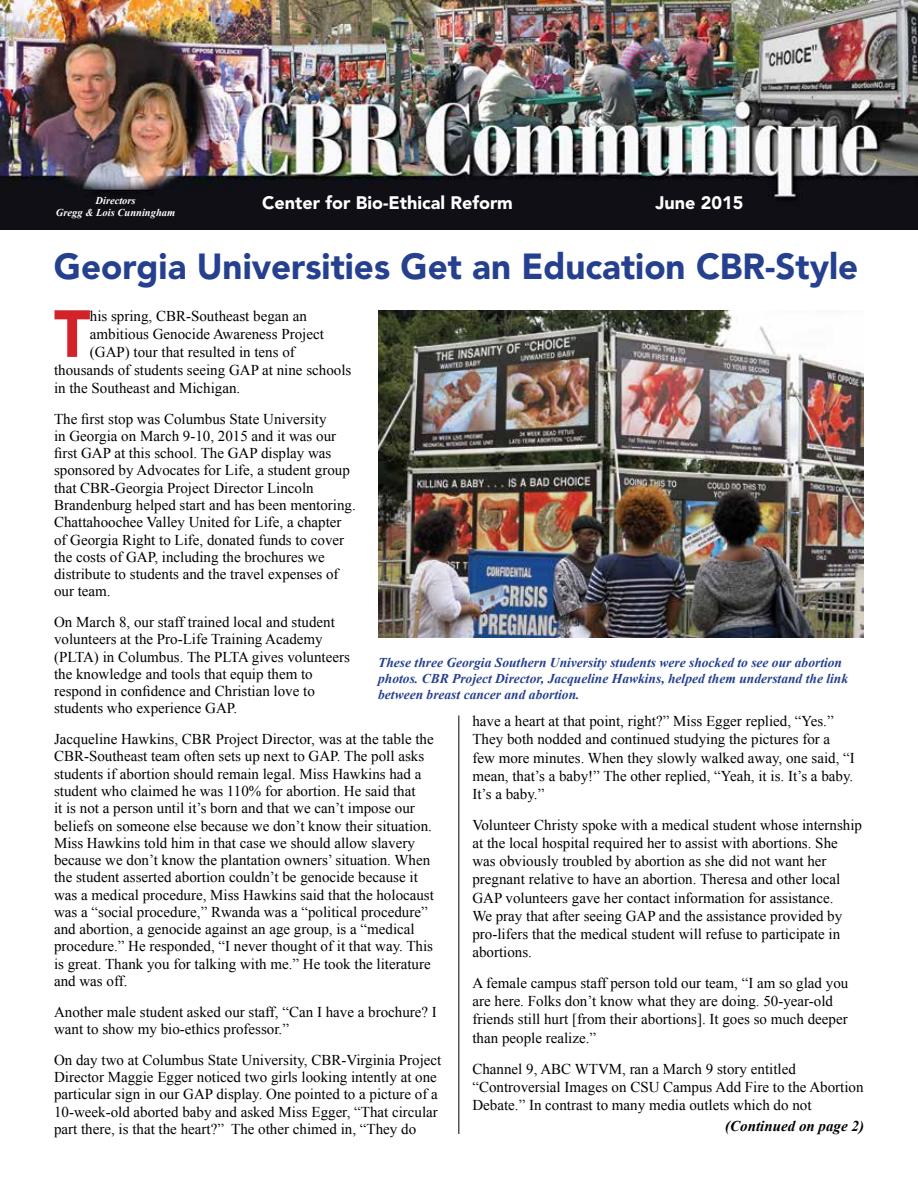
<style>
.page{position:relative;width:918px;height:1188px;background:#fff}
.page>*{position:absolute;margin:0;border:0;box-sizing:border-box;transform-origin:0 0}
.t1{font:900 65.85px "Avenir";color:#d2232a;scale:.96 1}
.t2{font:900 36px "Avenir";color:#25408f}
.t3{font:900 18px "Avenir";color:#fff}
.t4{font:15px/17.2px "Times New Roman";color:#000}
.t5{font:italic 700 15px "Times New Roman";color:#000}
.t6{font:italic 700 13.5px/16.2px "Times New Roman";color:#25408f}
.t7{font:italic 700 10.5px "Times New Roman";color:#fff}
</style>
<div class="page">
<img style="left:0;top:0;width:918px;height:230px">
<hr style="left:458px;top:716px;width:1px;height:418px;background:#000">
<img style="left:378px;top:310px;width:486px;height:327px">
<p class="t7" style="left:96px;top:194px;width:42px">Directors</p>
<p class="t3" style="left:262px;top:192px;width:252px">Center for Bio-Ethical Reform</p>
<p class="t3" style="left:656px;top:192px;width:89px">June 2015</p>
<p class="t7" style="left:56px;top:207px;width:121px">Gregg &amp; Lois Cunningham</p>
<h2 class="t2" style="left:54px;top:244px;width:806px">Georgia Universities Get an Education CBR-Style</h2>
<h1 class="t1" style="left:54px;top:294px;width:39px">T</h1>
<p class="t4" style="left:90px;top:307px;width:219px">his spring, CBR-Southeast began an</p>
<p class="t4" style="left:90px;top:325px;width:235px">ambitious Genocide Awareness Project</p>
<p class="t4" style="left:90px;top:343px;width:206px">(GAP) tour that resulted in tens of</p>
<p class="t4" style="left:54px;top:361px;width:299px">thousands of students seeing GAP at nine schools</p>
<p class="t4" style="left:54px;top:379px;width:188px">in the Southeast and Michigan.</p>
<p class="t4" style="left:54px;top:410px;width:303px">The first stop was Columbus State University<br>in Georgia on March 9-10, 2015 and it was our first GAP at this school. The GAP display was sponsored by Advocates for Life, a student group that CBR-Georgia Project Director Lincoln Brandenburg helped start and has been mentoring.<br>Chattahoochee Valley United for Life, a chapter of Georgia Right to Life, donated funds to cover the costs of GAP, including the brochures we distribute to students and the travel expenses of our team.</p>
<p class="t4" style="left:54px;top:613px;width:297px">On March 8, our staff trained local and student volunteers at the Pro-Life Training Academy (PLTA) in Columbus. The PLTA gives volunteers the knowledge and tools that equip them to respond in confidence and Christian love to students who experience GAP.</p>
<p class="t4" style="left:54px;top:730px;width:381px">Jacqueline Hawkins, CBR Project Director, was at the table the CBR-Southeast team often sets up next to GAP. The poll asks students if abortion should remain legal. Miss Hawkins had a student who claimed he was 110% for abortion. He said that<br>it is not a person until it’s born and that we can’t impose our beliefs on someone else because we don’t know their situation.<br>Miss Hawkins told him in that case we should allow slavery because we don’t know the plantation owners’ situation. When the student asserted abortion couldn’t be genocide because it was a medical procedure, Miss Hawkins said that the holocaust was a “social procedure,” Rwanda was a “political procedure” and abortion, a genocide against an age group, is a “medical procedure.” He responded, “I never thought of it that way. This is great. Thank you for talking with me.” He took the literature and was off.</p>
<p class="t4" style="left:54px;top:1003px;width:384px">Another male student asked our staff, “Can I have a brochure? I want to show my bio-ethics professor.”</p>
<p class="t4" style="left:54px;top:1051px;width:389px">On day two at Columbus State University, CBR-Virginia Project Director Maggie Egger noticed two girls looking intently at one particular sign in our GAP display. One pointed to a picture of a 10-week-old aborted baby and asked Miss Egger, “That circular part there, is that the heart?” The other chimed in, “They do</p>
<p class="t6" style="left:378px;top:654px;width:471px">These three Georgia Southern University students were shocked to see our abortion photos. CBR Project Director, Jacqueline Hawkins, helped them understand the link between breast cancer and abortion.</p>
<p class="t4" style="left:472px;top:712px;width:384px;line-height:18.1px">have a heart at that point, right?” Miss Egger replied, “Yes.” They both nodded and continued studying the pictures for a few more minutes. When they slowly walked away, one said, “I mean, that’s a baby!” The other replied, “Yeah, it is. It’s a baby.<br>It’s a baby.”</p>
<p class="t4" style="left:472px;top:816px;width:391px;line-height:18px">Volunteer Christy spoke with a medical student whose internship at the local hospital required her to assist with abortions. She was obviously troubled by abortion as she did not want her pregnant relative to have an abortion. Theresa and other local GAP volunteers gave her contact information for assistance.<br>We pray that after seeing GAP and the assistance provided by pro-lifers that the medical student will refuse to participate in abortions.</p>
<p class="t4" style="left:472px;top:974px;width:377px;line-height:18.1px">A female campus staff person told our team, “I am so glad you are here. Folks don’t know what they are doing. 50-year-old friends still hurt [from their abortions]. It goes so much deeper than people realize.”</p>
<p class="t4" style="left:472px;top:1060px;width:393px;line-height:18.1px">Channel 9, ABC WTVM, ran a March 9 story entitled “Controversial Images on CSU Campus Add Fire to the Abortion<br>Debate.” In contrast to many media outlets which do not</p>
<p class="t5" style="left:725px;top:1117px;width:140px">(Continued on page 2)</p>
</div>
